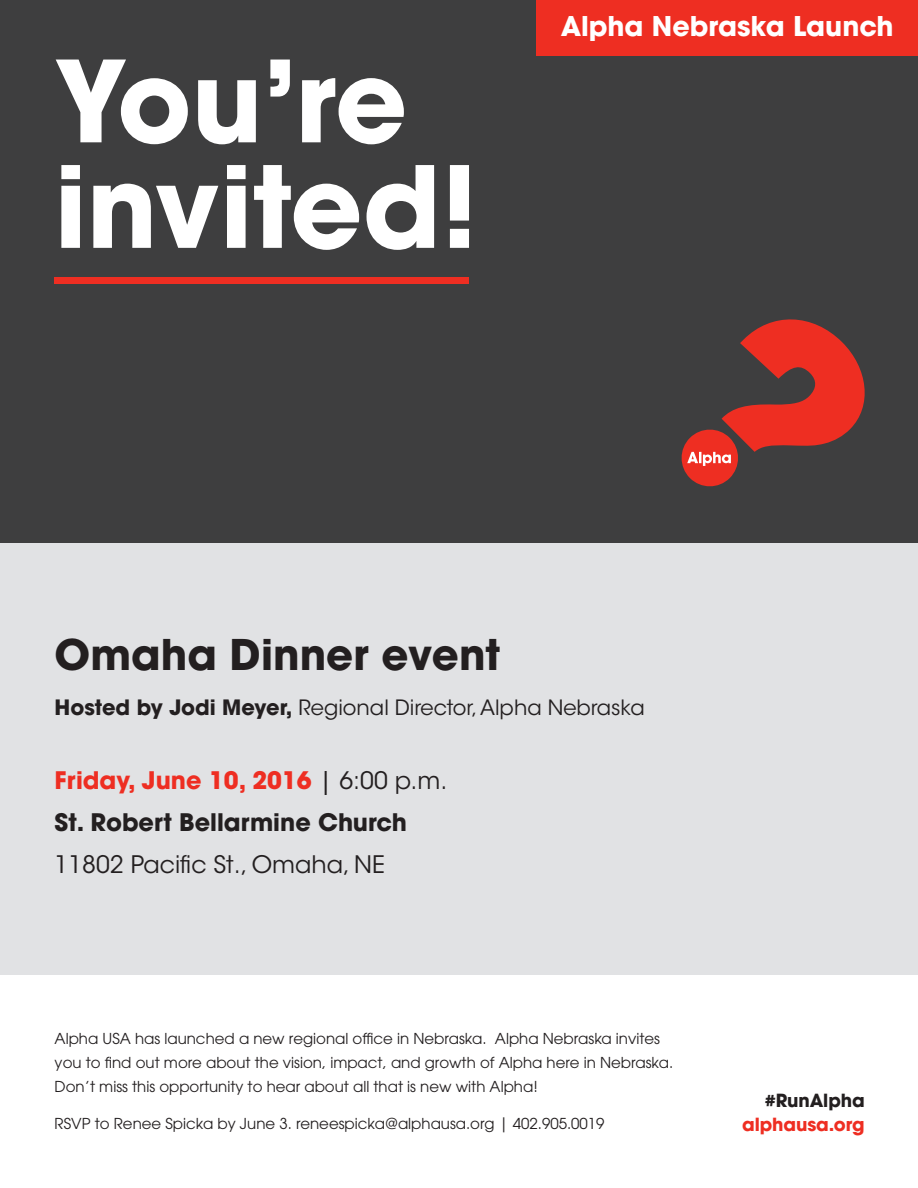
<style>
.page{position:relative;width:918px;height:1188px;background:#fff}
.page>*{position:absolute;margin:0;border:0;box-sizing:border-box;transform-origin:0 0}
.t1{font:700 111.9px "ITC Avant Garde Std";color:#fff}
.t2{font:700 42px "ITC Avant Garde Std";color:#231f20}
.t3{font:700 27px "ITC Avant Garde Std";color:#fff}
.t4{font:700 24px "ITC Avant Garde Std";color:#ee2e22}
.t5{font:700 24px "ITC Avant Garde Std";color:#231f20}
.t6{font:24px "ITC Avant Garde Std";color:#231f20}
.t7{font:21px "ITC Avant Garde Std";color:#231f20}
.In__Header_1{font:700 18px "ITC Avant Garde Std";letter-spacing:-.005em;color:#ee2e22}
.In__Header_1-2{font:700 18px "ITC Avant Garde Std";letter-spacing:-.01em;color:#231f20}
.t8{font:15px/24px "ITC Avant Garde Pro";color:#231f20}
.s1{font-weight:700}
.s2{font-weight:400;color:#231f20}
</style>
<div class="page">
<div style="left:0;top:543px;width:918px;height:432px;background:#e1e2e4"></div>
<div style="left:0;top:0;width:918px;height:543px;background:#3e3e3f"></div>
<div style="left:55px;top:278px;width:414px;height:6px;background:#ee2e22"></div>
<svg style="left:681px;top:319px;width:184px;height:168px"></svg>
<div style="left:537px;top:0;width:381px;height:55px;background:#ee2e22"></div>
<p class="t1" style="left:55px;top:26px;width:354px">You’re</p>
<p class="t1" style="left:55px;top:132px;width:425px">invited!</p>
<p class="t3" style="left:561px;top:8px;width:334px">Alpha Nebraska Launch</p>
<p class="t2" style="left:55px;top:626px;width:447px">Omaha Dinner event</p>
<p class="t7" style="left:55px;top:695px;width:592px"><span class="s1">Hosted by Jodi Meyer,</span> Regional Director, Alpha Nebraska</p>
<p class="t4" style="left:55px;top:764px;width:394px">Friday, June 10, 2016 <span class="s2">| 6:00 p.m.</span></p>
<p class="t5" style="left:55px;top:806px;width:354px">St. Robert Bellarmine Church</p>
<p class="t6" style="left:55px;top:850px;width:332px">11802 Pacific St., Omaha, NE</p>
<p class="t8" style="left:55px;top:1027px;width:620px">Alpha USA has launched a new regional office in Nebraska. Alpha Nebraska invites you to find out more about the vision, impact, and growth of Alpha here in Nebraska.<br>Don’t miss this opportunity to hear about all that is new with Alpha!</p>
<p class="t8" style="left:55px;top:1111px;width:551px">RSVP to Renee Spicka by June 3. reneespicka@alphausa.org | 402.905.0019</p>
<p class="In__Header_1-2" style="left:765px;top:1088px;width:101px">#RunAlpha</p>
<p class="In__Header_1" style="left:742px;top:1112px;width:124px">alphausa.org</p>
</div>
